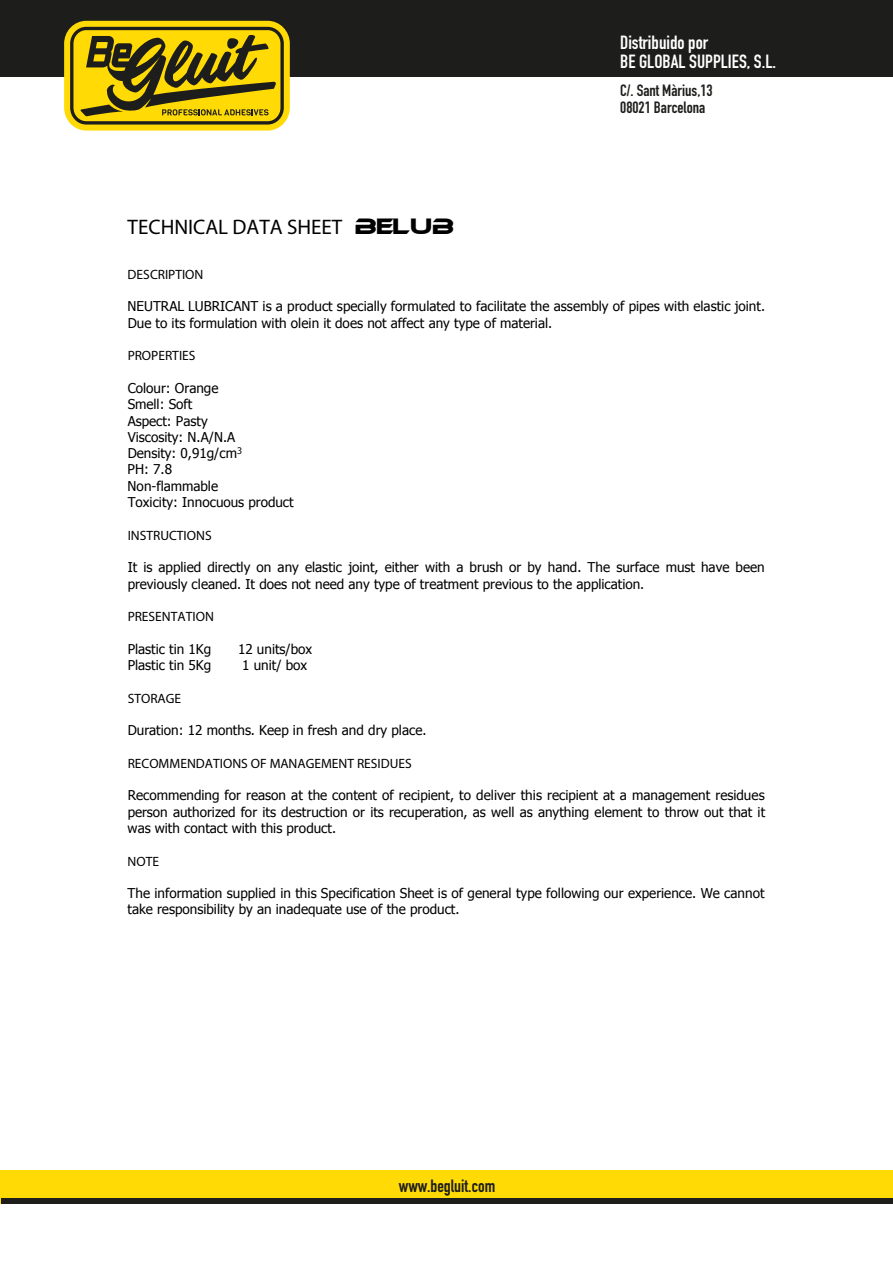
<style>
.page{position:relative;width:893px;height:1263px;background:#fff}
.page>*{position:absolute;margin:0;border:0;box-sizing:border-box;transform-origin:0 0}
.t1{font:21px "Myriad Pro";color:#000}
.t2{font:700 18.9px/18.9px "DIN Condensed";color:#fff}
.t3{font:700 17.55px "DIN Condensed";color:#1e1e1c}
.t4{font:700 16.2px/17.2px "DIN Condensed";color:#1e1e1c}
.t5{font:13.5px/16.4px "Tahoma";color:#000}
.t6{font:13.5px "Myriad Pro";color:#000}
.s1{font-family:"Ethnocentric"}
</style>
<div class="page">
<div style="left:0;top:0;width:893px;height:77px;background:#1d1e1c"></div>
<div style="left:64px;top:21px;width:226px;height:110px;background:#ffda05;border-radius:23px"></div>
<svg style="left:70px;top:27px;width:214px;height:98px"></svg>
<div style="left:0;top:1171px;width:893px;height:33px;background:#ffda05"></div>
<div style="left:1px;top:1198px;width:892px;height:6px;background:#1d1e1c"></div>
<h2 class="t2" style="left:620px;top:33px;width:157px">Distribuido por<br>BE GLOBAL SUPPLIES, S.L.</h2>
<p class="t4" style="left:620px;top:82px;width:94px">C/. Sant Màrius,13<br>08021 Barcelona</p>
<h1 class="t1" style="left:128px;top:214px;width:328px">TECHNICAL DATA SHEET <span class="s1">BELUB</span></h1>
<p class="t6" style="left:128px;top:266px;width:77px">DESCRIPTION</p>
<p class="t5" style="left:128px;top:298px;width:639px">NEUTRAL LUBRICANT is a product specially formulated to facilitate the assembly of pipes with elastic joint.<br>Due to its formulation with olein it does not affect any type of material.</p>
<p class="t6" style="left:128px;top:347px;width:69px">PROPERTIES</p>
<p class="t5" style="left:128px;top:379px;width:168px">Colour: Orange<br>Smell: Soft<br>Aspect: Pasty<br>Viscosity: N.A/N.A<br>Density: 0,91g/cm<sup>3<br></sup>PH: 7.8<br>Non-flammable<br>Toxicity: Innocuous product</p>
<p class="t6" style="left:128px;top:527px;width:86px">INSTRUCTIONS</p>
<p class="t5" style="left:128px;top:558px;width:639px">It is applied directly on any elastic joint, either with a brush or by hand. The surface must have been previously cleaned. It does not need any type of treatment previous to the application.</p>
<p class="t6" style="left:128px;top:608px;width:88px">PRESENTATION</p>
<p class="t5" style="left:128px;top:640px;width:85px">Plastic tin 1Kg</p>
<p class="t5" style="left:238px;top:640px;width:76px">12 units/box</p>
<p class="t5" style="left:128px;top:656px;width:85px">Plastic tin 5Kg</p>
<p class="t5" style="left:242px;top:656px;width:67px">1 unit/ box</p>
<p class="t6" style="left:128px;top:690px;width:55px">STORAGE</p>
<p class="t5" style="left:128px;top:721px;width:300px">Duration: 12 months. Keep in fresh and dry place.</p>
<p class="t6" style="left:128px;top:755px;width:285px">RECOMMENDATIONS OF MANAGEMENT RESIDUES</p>
<p class="t5" style="left:128px;top:787px;width:639px;text-align:justify">Recommending for reason at the content of recipient, to deliver this recipient at a management residues person authorized for its destruction or its recuperation, as well as anything element to throw out that it was with contact with this product.</p>
<p class="t6" style="left:128px;top:853px;width:33px">NOTE</p>
<p class="t5" style="left:128px;top:884px;width:638px">The information supplied in this Specification Sheet is of general type following our experience. We cannot take responsibility by an inadequate use of the product.</p>
<p class="t3" style="left:399px;top:1174px;width:98px">www.begluit.com</p>
</div>
